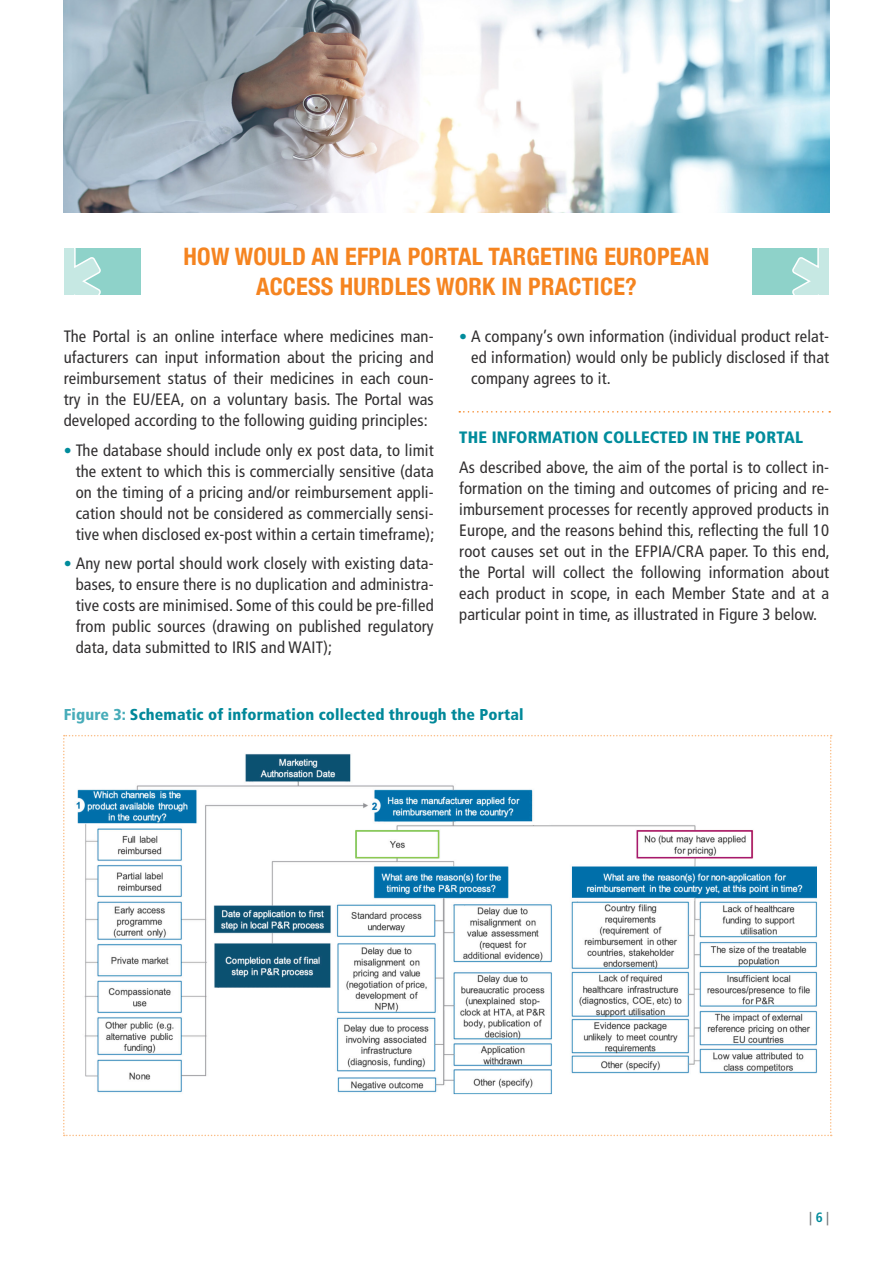
<style>
.page{position:relative;width:893px;height:1263px;background:#fff}
.page>*{position:absolute;margin:0;border:0;box-sizing:border-box;transform-origin:0 0}
.Titre{font:700 condensed 24px/30px "Helvetica Neue";letter-spacing:.01em;color:#f58420;text-align:center}
.Paragraphe{font:condensed 16.5px/21px "Frutiger LT Std";letter-spacing:.01em;color:#312f30;text-align:justify}
.Paragraphe-2{font:900 condensed 16.5px "Frutiger LT Std";letter-spacing:.01em;color:#008c9c}
.Paragraphe-3{font:900 condensed 15.75px "Frutiger LT Std";letter-spacing:.01em;color:#089}
.t1{font:700 condensed 13.5px "Frutiger LT Std";color:#73777a}
.s1{font-size:15.75px;color:#008c9c}
.s2{color:#47acb9}
.s3{color:#008c9c}
</style>
<div class="page">
<svg style="left:63px;top:735px;width:769px;height:401px"></svg>
<img style="left:64px;top:0;width:765px;height:213px">
<div style="left:753px;top:248px;width:76px;height:46px;background:#8ed2c9"></div>
<div style="left:64px;top:248px;width:76px;height:46px;background:#8ed2c9"></div>
<svg style="left:790px;top:248px;width:39px;height:47px"></svg>
<svg style="left:64px;top:248px;width:38px;height:47px"></svg>
<svg style="left:459px;top:411px;width:371px;height:2px"></svg>
<img style="left:68px;top:743px;width:753px;height:368px">
<div style="left:355px;top:830px;width:84px;height:28px;border:1px solid #8fc851"></div>
<div style="left:637px;top:830px;width:116px;height:28px;border:1px solid #a5196e"></div>
<p class="Titre" style="left:184px;top:240px;width:527px">HOW WOULD AN EFPIA PORTAL TARGETING EUROPEAN<br>ACCESS HURDLES WORK IN PRACTICE?</p>
<p class="Paragraphe" style="left:64px;top:326px;width:371px">The Portal is an online interface where medicines man&shy;ufacturers can input information about the pricing and reimbursement status of their medicines in each coun&shy;try in the EU/EEA, on a voluntary basis. The Portal was developed according to the following guiding principles:</p>
<p class="Paragraphe" style="left:76px;top:439px;width:360px;text-indent:-12px"><span class="s1">•</span> The database should include only ex post data, to limit the extent to which this is commercially sensitive (data on the timing of a pricing and/or reimbursement appli&shy;cation should not be considered as commercially sensi&shy;tive when disclosed ex-post within a certain timeframe);</p>
<p class="Paragraphe" style="left:76px;top:553px;width:360px;text-indent:-12px"><span class="s1">•</span> Any new portal should work closely with existing data&shy;bases, to ensure there is no duplication and administra&shy;tive costs are minimised. Some of this could be pre-filled from public sources (drawing on published regulatory data, data submitted to IRIS and WAIT);</p>
<p class="Paragraphe" style="left:471px;top:326px;width:360px;text-indent:-12px"><span class="s1">•</span> A company’s own information (individual product relat&shy;ed information) would only be publicly disclosed if that company agrees to it.</p>
<p class="Paragraphe-2" style="left:459px;top:427px;width:345px">THE INFORMATION COLLECTED IN THE PORTAL</p>
<p class="Paragraphe" style="left:459px;top:456px;width:372px">As described above, the aim of the portal is to collect in&shy;formation on the timing and outcomes of pricing and re&shy;imbursement processes for recently approved products in Europe, and the reasons behind this, reflecting the full 10 root causes set out in the EFPIA/CRA paper. To this end, the Portal will collect the following information about each product in scope, in each Member State and at a particular point in time, as illustrated in Figure 3 below.</p>
<p class="Paragraphe-3" style="left:64px;top:705px;width:461px"><span class="s2">Figure 3:</span> Schematic of information collected through the Portal</p>
<p class="t1" style="left:809px;top:1209px;width:22px">| <span class="s3">6</span> |</p>
</div>
